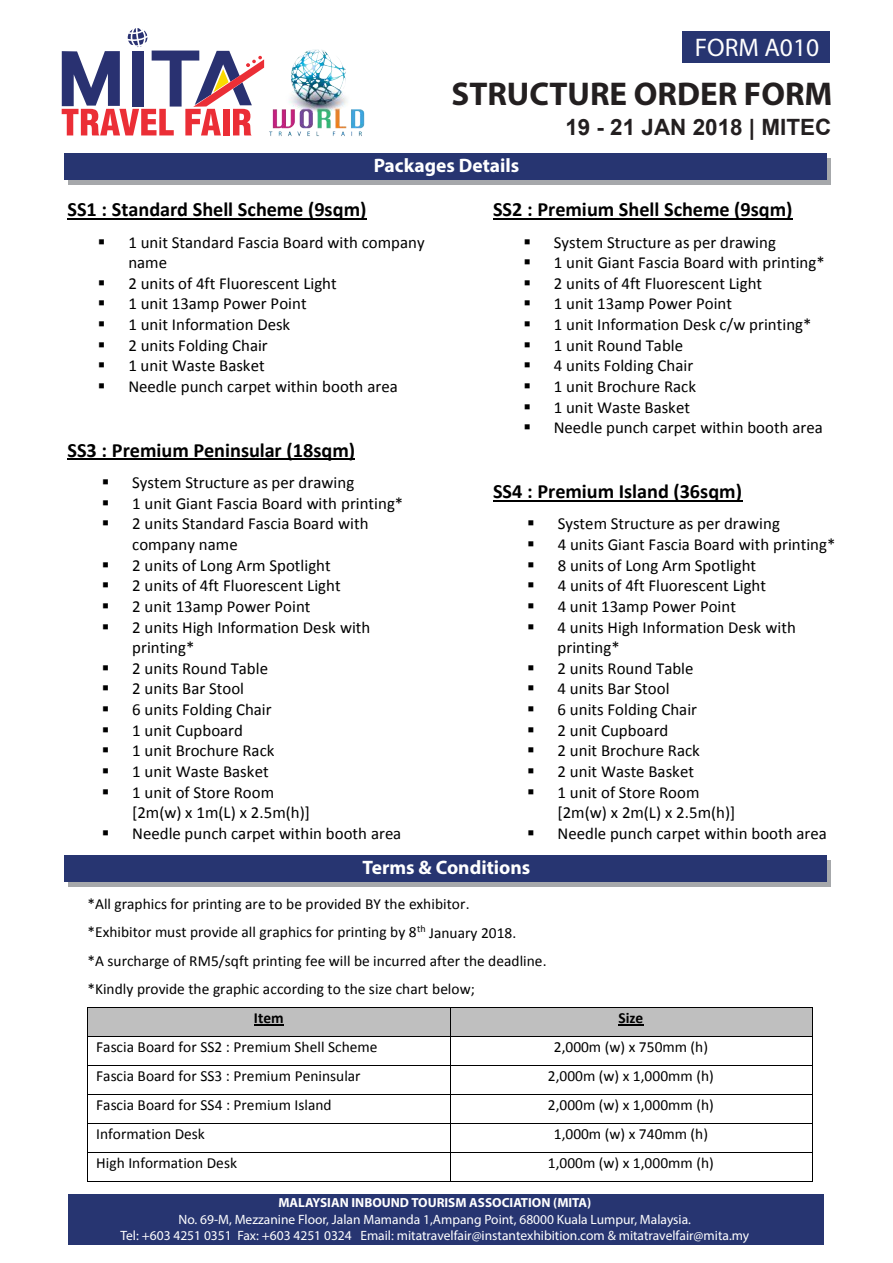
<style>
.page{position:relative;width:893px;height:1263px;background:#fff}
.page>*{position:absolute;margin:0;border:0;box-sizing:border-box;transform-origin:0 0}
.t1{font:700 33px "Myriad Pro";color:#231f20}
.t2{font:25.5px "Myriad Pro";color:#fff}
.t3{font:700 22.5px "Arial";color:#231f20}
.t4{font:700 20.25px "Calibri";color:#000}
.t5{font:700 19.5px "Myriad Pro";color:#fff}
.t6{font:16.8px/20.7px "Calibri";color:#000}
.t7{font:15.45px/28.2px "Calibri";color:#000}
.t8{font:700 15.45px "Calibri";color:#000}
.t9{font:13.5px/16.2px "Myriad Pro";color:#fff;text-align:center}
.t10{font:700 13.2px "Myriad Pro";color:#fff}
</style>
<div class="page">
<div style="left:88px;top:1008px;width:362px;height:28px;background:#bfbfbf"></div>
<hr style="left:254px;top:1024px;width:30px;height:1px;background:#000">
<div style="left:450px;top:1008px;width:362px;height:28px;background:#bfbfbf"></div>
<svg style="left:618px;top:1024px;width:26px;height:1px"></svg>
<hr style="left:88px;top:1007px;width:362px;height:1px;background:#000">
<hr style="left:450px;top:1007px;width:362px;height:1px;background:#000">
<hr style="left:88px;top:1036px;width:362px;height:1px;background:#000">
<hr style="left:450px;top:1036px;width:362px;height:1px;background:#000">
<hr style="left:88px;top:1065px;width:362px;height:1px;background:#000">
<hr style="left:450px;top:1065px;width:362px;height:1px;background:#000">
<hr style="left:88px;top:1094px;width:362px;height:1px;background:#000">
<hr style="left:450px;top:1094px;width:362px;height:1px;background:#000">
<hr style="left:88px;top:1123px;width:362px;height:1px;background:#000">
<hr style="left:450px;top:1123px;width:362px;height:1px;background:#000">
<hr style="left:88px;top:1152px;width:362px;height:1px;background:#000">
<hr style="left:450px;top:1152px;width:362px;height:1px;background:#000">
<svg style="left:87px;top:1007px;width:1px;height:175px"></svg>
<hr style="left:88px;top:1181px;width:362px;height:1px;background:#000">
<svg style="left:450px;top:1008px;width:1px;height:173px"></svg>
<hr style="left:450px;top:1181px;width:362px;height:1px;background:#000">
<svg style="left:812px;top:1007px;width:1px;height:175px"></svg>
<hr style="left:68px;top:218px;width:299px;height:2px;background:#000">
<hr style="left:68px;top:458px;width:287px;height:2px;background:#000">
<hr style="left:493px;top:218px;width:300px;height:2px;background:#000">
<hr style="left:493px;top:500px;width:249px;height:1px;background:#000">
<div style="left:68px;top:1194px;width:756px;height:51px;background:#273571"></div>
<div style="left:69px;top:158px;width:762px;height:27px;background:#a6a8ab"></div>
<div style="left:64px;top:153px;width:762px;height:27px;background:#273571"></div>
<svg style="left:62px;top:28px;width:201px;height:107px"></svg>
<div style="left:683px;top:31px;width:147px;height:32px;background:#273571"></div>
<div style="left:68px;top:860px;width:763px;height:27px;background:#a6a8ab"></div>
<div style="left:64px;top:855px;width:762px;height:27px;background:#273571"></div>
<img style="left:263px;top:49px;width:102px;height:88px">
<h2 class="t2" style="left:695px;top:32px;width:126px">FORM A010</h2>
<h1 class="t1" style="left:452px;top:73px;width:382px">STRUCTURE ORDER FORM</h1>
<p class="t5" style="left:374px;top:153px;width:147px">Packages Details</p>
<h3 class="t3" style="left:565px;top:113px;width:267px">19 - 21 JAN 2018 | MITEC</h3>
<p class="t4" style="left:68px;top:196px;width:300px">SS1 : Standard Shell Scheme (9sqm)</p>
<p class="t6" style="left:128px;top:232px;width:298px;text-indent:-30px">▪ 1 unit Standard Fascia Board with company name</p>
<p class="t6" style="left:98px;top:273px;width:240px">▪ 2 units of 4ft Fluorescent Light</p>
<p class="t6" style="left:98px;top:294px;width:210px">▪ 1 unit 13amp Power Point</p>
<p class="t6" style="left:98px;top:314px;width:194px">▪ 1 unit Information Desk</p>
<p class="t6" style="left:98px;top:335px;width:171px">▪ 2 units Folding Chair</p>
<p class="t6" style="left:98px;top:355px;width:168px">▪ 1 unit Waste Basket</p>
<p class="t6" style="left:98px;top:376px;width:301px">▪ Needle punch carpet within booth area</p>
<p class="t4" style="left:68px;top:437px;width:289px">SS3 : Premium Peninsular (18sqm)</p>
<p class="t6" style="left:102px;top:472px;width:254px">▪ System Structure as per drawing</p>
<p class="t6" style="left:102px;top:493px;width:303px">▪ 1 unit Giant Fascia Board with printing*</p>
<p class="t6" style="left:132px;top:514px;width:238px;text-indent:-30px">▪ 2 units Standard Fascia Board with company name</p>
<p class="t6" style="left:102px;top:555px;width:230px">▪ 2 units of Long Arm Spotlight</p>
<p class="t6" style="left:102px;top:575px;width:240px">▪ 2 units of 4ft Fluorescent Light</p>
<p class="t6" style="left:102px;top:596px;width:210px">▪ 2 unit 13amp Power Point</p>
<p class="t6" style="left:132px;top:617px;width:240px;text-indent:-30px">▪ 2 units High Information Desk with printing*</p>
<p class="t6" style="left:102px;top:658px;width:168px">▪ 2 units Round Table</p>
<p class="t6" style="left:102px;top:678px;width:144px">▪ 2 units Bar Stool</p>
<p class="t6" style="left:102px;top:699px;width:171px">▪ 6 units Folding Chair</p>
<p class="t6" style="left:102px;top:720px;width:143px">▪ 1 unit Cupboard</p>
<p class="t6" style="left:102px;top:740px;width:174px">▪ 1 unit Brochure Rack</p>
<p class="t6" style="left:102px;top:761px;width:168px">▪ 1 unit Waste Basket</p>
<p class="t6" style="left:132px;top:782px;width:179px;text-indent:-30px">▪ 1 unit of Store Room [2m(w) x 1m(L) x 2.5m(h)]</p>
<p class="t6" style="left:102px;top:823px;width:301px">▪ Needle punch carpet within booth area</p>
<p class="t4" style="left:493px;top:196px;width:301px">SS2 : Premium Shell Scheme (9sqm)</p>
<p class="t6" style="left:523px;top:232px;width:254px">▪ System Structure as per drawing</p>
<p class="t6" style="left:523px;top:252px;width:303px">▪ 1 unit Giant Fascia Board with printing*</p>
<p class="t6" style="left:523px;top:273px;width:240px">▪ 2 units of 4ft Fluorescent Light</p>
<p class="t6" style="left:523px;top:294px;width:210px">▪ 1 unit 13amp Power Point</p>
<p class="t6" style="left:523px;top:314px;width:290px">▪ 1 unit Information Desk c/w printing*</p>
<p class="t6" style="left:523px;top:335px;width:161px">▪ 1 unit Round Table</p>
<p class="t6" style="left:523px;top:355px;width:171px">▪ 4 units Folding Chair</p>
<p class="t6" style="left:523px;top:376px;width:174px">▪ 1 unit Brochure Rack</p>
<p class="t6" style="left:523px;top:397px;width:168px">▪ 1 unit Waste Basket</p>
<p class="t6" style="left:523px;top:417px;width:301px">▪ Needle punch carpet within booth area</p>
<p class="t4" style="left:493px;top:478px;width:250px">SS4 : Premium Island (36sqm)</p>
<p class="t6" style="left:527px;top:514px;width:254px">▪ System Structure as per drawing</p>
<p class="t6" style="left:527px;top:534px;width:310px">▪ 4 units Giant Fascia Board with printing*</p>
<p class="t6" style="left:527px;top:555px;width:230px">▪ 8 units of Long Arm Spotlight</p>
<p class="t6" style="left:527px;top:575px;width:240px">▪ 4 units of 4ft Fluorescent Light</p>
<p class="t6" style="left:527px;top:596px;width:210px">▪ 4 unit 13amp Power Point</p>
<p class="t6" style="left:558px;top:617px;width:240px;text-indent:-30px">▪ 4 units High Information Desk with printing*</p>
<p class="t6" style="left:527px;top:658px;width:168px">▪ 2 units Round Table</p>
<p class="t6" style="left:527px;top:678px;width:144px">▪ 4 units Bar Stool</p>
<p class="t6" style="left:527px;top:699px;width:171px">▪ 6 units Folding Chair</p>
<p class="t6" style="left:527px;top:720px;width:143px">▪ 2 unit Cupboard</p>
<p class="t6" style="left:527px;top:740px;width:174px">▪ 2 unit Brochure Rack</p>
<p class="t6" style="left:527px;top:761px;width:168px">▪ 2 unit Waste Basket</p>
<p class="t6" style="left:558px;top:782px;width:179px;text-indent:-30px">▪ 1 unit of Store Room [2m(w) x 2m(L) x 2.5m(h)]</p>
<p class="t6" style="left:527px;top:823px;width:301px">▪ Needle punch carpet within booth area</p>
<p class="t5" style="left:363px;top:855px;width:169px">Terms &amp; Conditions</p>
<p class="t7" style="left:87px;top:890px;width:461px">*All graphics for printing are to be provided BY the exhibitor.<br>*Exhibitor must provide all graphics for printing by 8<sup>th</sup> January 2018.<br>*A surcharge of RM5/sqft printing fee will be incurred after the deadline. *Kindly provide the graphic according to the size chart below;</p>
<p class="t8" style="left:254px;top:1008px;width:31px">Item</p>
<p class="t8" style="left:618px;top:1008px;width:26px">Size</p>
<p class="t7" style="left:96px;top:1032px;width:283px">Fascia Board for SS2 : Premium Shell Scheme</p>
<p class="t7" style="left:554px;top:1032px;width:156px">2,000m (w) x 750mm (h)</p>
<p class="t7" style="left:96px;top:1061px;width:266px">Fascia Board for SS3 : Premium Peninsular</p>
<p class="t7" style="left:548px;top:1061px;width:167px">2,000m (w) x 1,000mm (h)</p>
<p class="t7" style="left:96px;top:1090px;width:237px">Fascia Board for SS4 : Premium Island</p>
<p class="t7" style="left:548px;top:1090px;width:167px">2,000m (w) x 1,000mm (h)</p>
<p class="t7" style="left:96px;top:1119px;width:110px">Information Desk</p>
<p class="t7" style="left:554px;top:1119px;width:156px">1,000m (w) x 740mm (h)</p>
<p class="t7" style="left:96px;top:1148px;width:142px">High Information Desk</p>
<p class="t7" style="left:548px;top:1148px;width:167px">1,000m (w) x 1,000mm (h)</p>
<p class="t10" style="left:278px;top:1194px;width:314px">MALAYSIAN INBOUND TOURISM ASSOCIATION (MITA)</p>
<p class="t9" style="left:120px;top:1211px;width:630px">No. 69-M, Mezzanine Floor, Jalan Mamanda 1,Ampang Point, 68000 Kuala Lumpur, Malaysia.<br>Tel: +603 4251 0351 Fax: +603 4251 0324 Email: mitatravelfair@instantexhibition.com &amp; mitatravelfair@mita.my</p>
</div>
